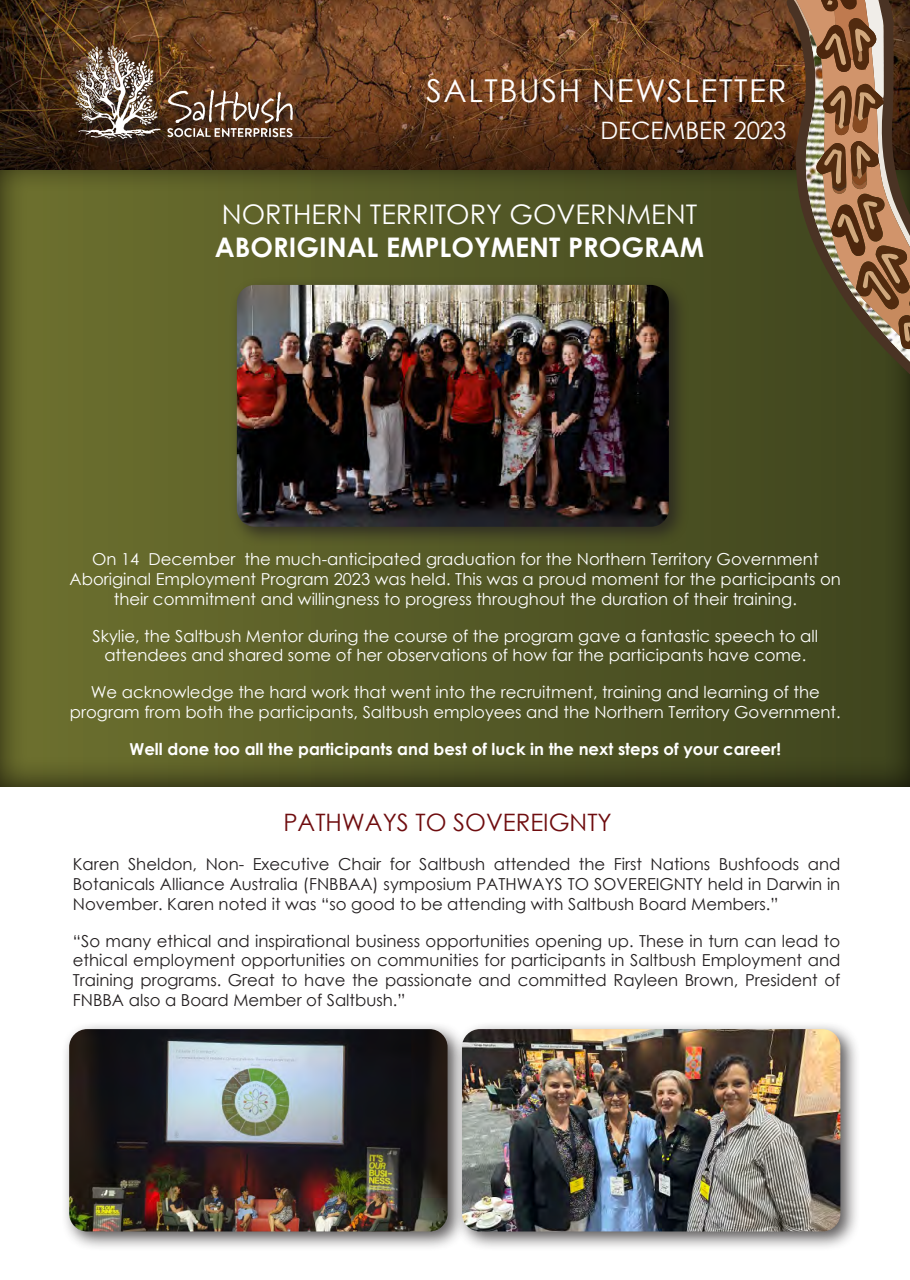
<style>
.page{position:relative;width:910px;height:1280px;background:#fff}
.page>*{position:absolute;margin:0;border:0;box-sizing:border-box;transform-origin:0 0}
.t1{font:31.5px "Century Gothic";letter-spacing:.05em;color:#fff}
.Title_White{font:27px/32.4px "Century Gothic";color:#fff}
.Title_Green{font:24px "Century Gothic";color:#6f0d0f}
.t2{font:24px "Century Gothic";color:#fff}
.Body_Black{font:16.5px/19.8px "Century Gothic";color:#fff;text-align:center}
.Body_Black-2{font:16.5px/19.8px "Century Gothic";color:#231f20;text-align:justify}
.Body_Black-3{font:700 16.5px "Century Gothic";color:#fff}
.s1{font-weight:700}
</style>
<div class="page">
<div style="left:0;top:0;width:910px;height:172px;background:#231f20;opacity:.75"></div>
<div style="left:78px;top:47px;width:225px;height:102px;background:#231f20;opacity:.75"></div>
<img style="left:72px;top:41px;width:227px;height:102px">
<div style="left:0;top:164px;width:910px;height:624px;background:#231f20;opacity:.75"></div>
<div style="left:61px;top:1021px;width:406px;height:231px;background:#231f20;opacity:.75"></div>
<img style="left:69px;top:1029px;width:379px;height:202px">
<div style="left:454px;top:1021px;width:406px;height:231px;background:#231f20;opacity:.75"></div>
<img style="left:462px;top:1029px;width:378px;height:202px">
<div style="left:229px;top:277px;width:460px;height:270px;background:#231f20;opacity:.75"></div>
<img style="left:237px;top:285px;width:432px;height:242px">
<svg style="left:786px;top:0;width:124px;height:454px;background:#44421c"></svg>
<svg style="left:792px;top:0;width:118px;height:431px;background:#715b3b"></svg>
<p class="t1" style="left:426px;top:69px;width:362px">SALTBUSH NEWSLETTER</p>
<p class="t2" style="left:600px;top:113px;width:188px">DECEMBER 2023</p>
<p class="Title_White" style="left:215px;top:198px;width:491px">NORTHERN TERRITORY GOVERNMENT<br><span class="s1">ABORIGINAL EMPLOYMENT PROGRAM</span></p>
<p class="Body_Black" style="left:70px;top:549px;width:773px">On 14 December the much-anticipated graduation for the Northern Territory Government<br>Aboriginal Employment Program 2023 was held. This was a proud moment for the participants on their commitment and willingness to progress throughout the duration of their training.</p>
<p class="Body_Black" style="left:93px;top:625px;width:727px">Skylie, the Saltbush Mentor during the course of the program gave a fantastic speech to all attendees and shared some of her observations of how far the participants have come.</p>
<p class="Body_Black" style="left:70px;top:682px;width:772px">We acknowledge the hard work that went into the recruitment, training and learning of the program from both the participants, Saltbush employees and the Northern Territory Government.</p>
<p class="Body_Black-3" style="left:130px;top:736px;width:653px">Well done too all the participants and best of luck in the next steps of your career!</p>
<p class="Title_Green" style="left:283px;top:805px;width:330px">PATHWAYS TO SOVEREIGNTY</p>
<p class="Body_Black-2" style="left:73px;top:854px;width:769px">Karen Sheldon, Non- Executive Chair for Saltbush attended the First Nations Bushfoods and Botanicals Alliance Australia (FNBBAA) symposium PATHWAYS TO SOVEREIGNTY held in Darwin in November. Karen noted it was “so good to be attending with Saltbush Board Members.”</p>
<p class="Body_Black-2" style="left:73px;top:930px;width:769px">“So many ethical and inspirational business opportunities opening up. These in turn can lead to ethical employment opportunities on communities for participants in Saltbush Employment and Training programs. Great to have the passionate and committed Rayleen Brown, President of FNBBA also a Board Member of Saltbush.”</p>
</div>
